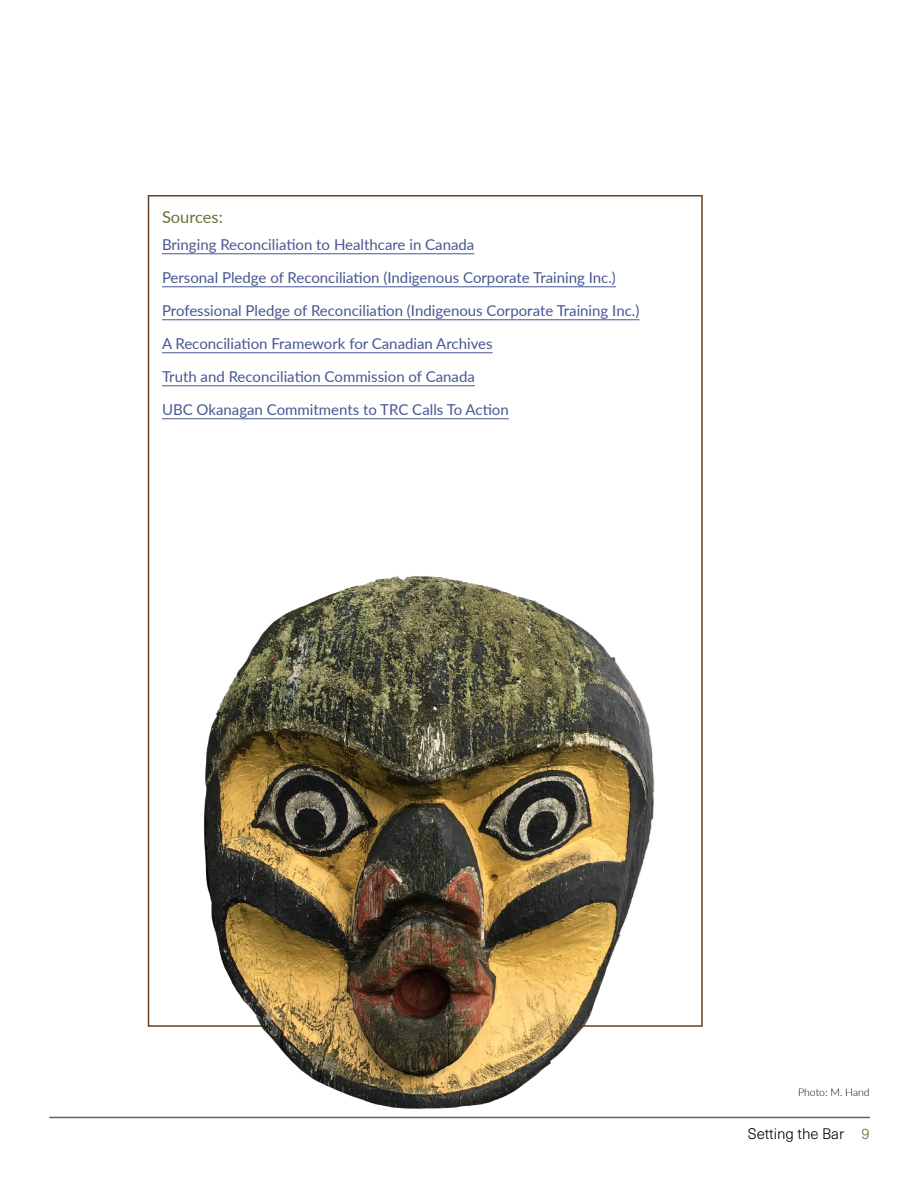
<style>
.page{position:relative;width:918px;height:1188px;background:#fff}
.page>*{position:absolute;margin:0;border:0;box-sizing:border-box;transform-origin:0 0}
.t1{font:16.5px "Lato";color:#66743a}
.t2{font:15px "Lato";color:#465792}
.t3{font:300 15px "Neue Haas Unica Pro";color:#000}
.t4{font:300 10.5px "Lato";color:#000}
.s1{color:#66743a}
</style>
<div class="page">
<hr style="left:162px;top:253px;width:312px;height:1px;background:#465792">
<hr style="left:162px;top:286px;width:454px;height:1px;background:#465792">
<hr style="left:162px;top:319px;width:477px;height:1px;background:#465792">
<hr style="left:162px;top:352px;width:331px;height:1px;background:#465792">
<hr style="left:162px;top:385px;width:313px;height:1px;background:#465792">
<hr style="left:162px;top:418px;width:347px;height:1px;background:#465792">
<img style="left:49px;top:557px;width:821px;height:562px">
<p class="t1" style="left:162px;top:205px;width:62px">Sources:</p>
<p class="t2" style="left:162px;top:234px;width:314px">Bringing Reconciliation to Healthcare in Canada</p>
<p class="t2" style="left:162px;top:267px;width:455px">Personal Pledge of Reconciliation (Indigenous Corporate Training Inc.)</p>
<p class="t2" style="left:162px;top:300px;width:479px">Professional Pledge of Reconciliation (Indigenous Corporate Training Inc.)</p>
<p class="t2" style="left:162px;top:333px;width:332px">A Reconciliation Framework for Canadian Archives</p>
<p class="t2" style="left:162px;top:366px;width:314px">Truth and Reconciliation Commission of Canada</p>
<p class="t2" style="left:162px;top:399px;width:348px">UBC Okanagan Commitments to TRC Calls To Action</p>
<p class="t4" style="left:798px;top:1085px;width:73px">Photo: M. Hand</p>
<p class="t3" style="left:748px;top:1125px;width:124px">Setting the Bar <span class="s1">9</span></p>
</div>
